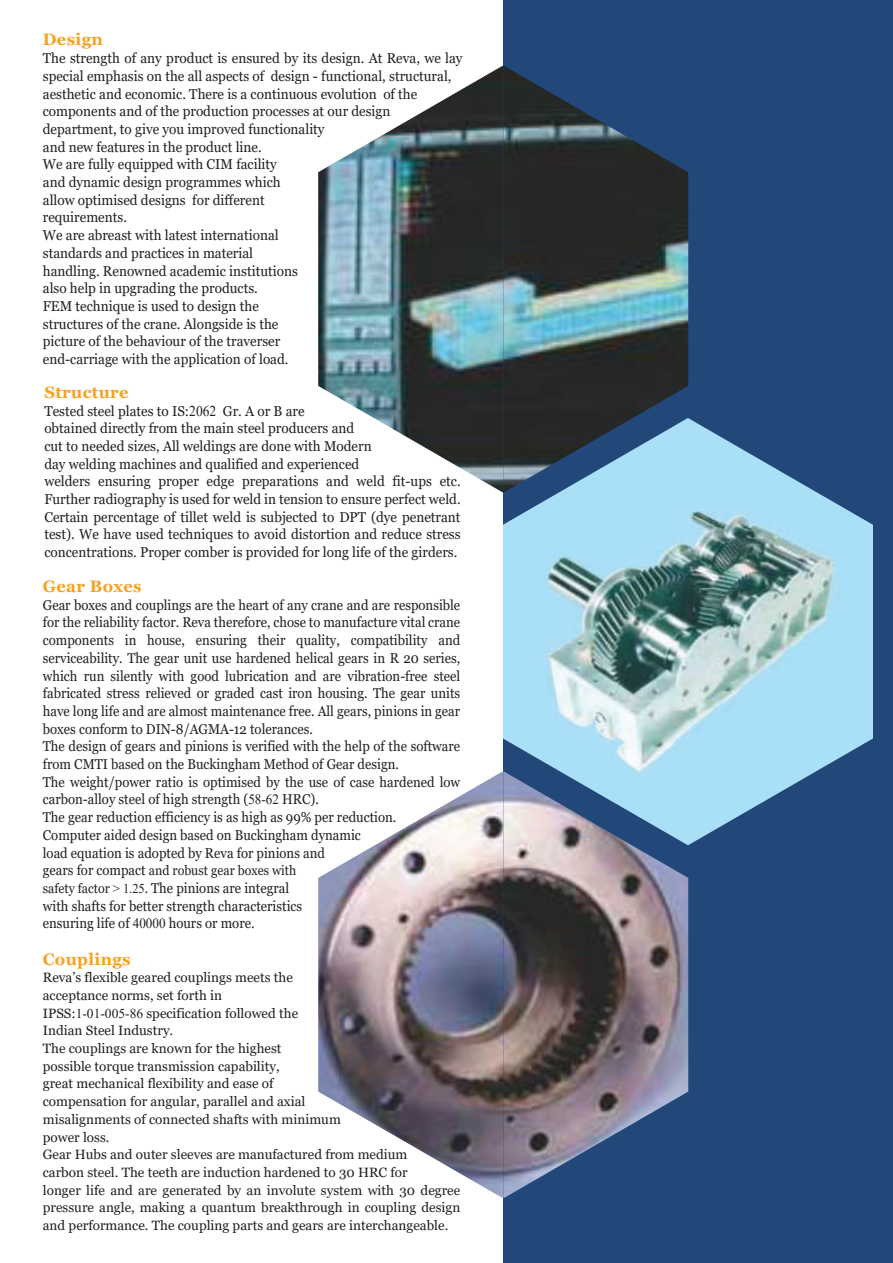
<style>
.page{position:relative;width:893px;height:1263px;background:#fff}
.page>*{position:absolute;margin:0;border:0;box-sizing:border-box;transform-origin:0 0}
.t1{font:700 16.5px "Georgia";letter-spacing:.02em;color:#f9a11f}
.t2{font:14.25px/17.7px "Georgia";color:#231f20;scale:.95 1}
.t3{font:14.25px/17.7px "Georgia";color:#231f20;scale:.92 1}
.t4{font:13.5px/17.7px "Georgia";color:#231f20}
.t5{font:13.5px "Georgia";color:#231f20;scale:.92 1}
.s1{font-family:"Times New Roman";font-size:15px}
.s2{font-family:"Times New Roman"}
.s3{font-size:14.25px}
.s4{font-size:13.5px}
.s5{font-family:"Times New Roman";font-size:13.5px}
</style>
<div class="page">
<div style="left:504px;top:0;width:389px;height:1263px;background:#224879"></div>
<svg style="left:503px;top:418px;width:370px;height:427px;fill:#aadff8"></svg>
<img style="left:537px;top:503px;width:303px;height:274px">
<img style="left:318px;top:65px;width:370px;height:428px">
<img style="left:318px;top:771px;width:370px;height:427px">
<p class="t1" style="left:43px;top:29px;width:62px">Design</p>
<p class="t2" style="left:43px;top:50px;width:443px">The strength of any product is ensured by its design. At Reva, we lay special emphasis on the all aspects of design - functional, structural, aesthetic and economic. There is a continuous evolution of the components and of the production processes at our design department, to give you improved functionality<br>and new features in the product line.<br>We are fully equipped with CIM facility<br>and dynamic design programmes which<br>allow optimised designs for different<br>requirements.<br>We are abreast with latest international<br>standards and practices in material<br>handling. Renowned academic institutions<br>also help in upgrading the products.<br>FEM technique is used to design the<br>structures of the crane. Alongside is the<br>picture of the behaviour of the traverser<br>end-carriage with the application of load.</p>
<p class="t1" style="left:44px;top:381px;width:86px">Structure</p>
<p class="t2" style="left:44px;top:402px;width:440px">Tested steel plates to IS:<span class="s1">2062</span> Gr. A or B are<br>obtained directly from the main steel producers and<br>cut to needed sizes, All weldings are done with Modern<br>day welding machines and qualified and experienced<br>welders ensuring proper edge preparations and weld fit-ups etc.<br>Further radiography is used for weld in tension to ensure perfect weld.<br>Certain percentage of tillet weld is subjected to DPT (dye penetrant test). We have used techniques to avoid distortion and reduce stress concentrations. Proper comber is provided for long life of the girders.</p>
<p class="t1" style="left:43px;top:576px;width:100px">Gear Boxes</p>
<p class="t3" style="left:43px;top:596px;width:455px">Gear boxes and couplings are the heart of any crane and are responsible for the reliability factor. Reva therefore, chose to manufacture vital crane components in house, ensuring their quality, compatibility and serviceability. The gear unit use hardened helical gears in R 20 series, which run silently with good lubrication and are vibration-free steel fabricated stress relieved or graded cast iron housing. The gear units have long life and are almost maintenance free. All gears, pinions in gear boxes conform to DIN-8/AGMA-12 tolerances.<br>The design of gears and pinions is verified with the help of the software from CMTI based on the Buckingham Method of Gear design.<br>The weight/power ratio is optimised by the use of case hardened low carbon-alloy steel of high strength (<span class="s2">58-62</span> HRC).<br>The gear reduction efficiency is as high as 99% per reduction.<br>Computer aided design based on Buckingham dynamic<br>load equation is adopted by Reva for pinions and</p>
<p class="t5" style="left:43px;top:862px;width:277px"><span class="s3">gears for compact</span> and robust gear boxes with</p>
<p class="t3" style="left:43px;top:879px;width:283px"><span class="s4">safety factor</span> <span class="s5">&gt; 1.25</span><span class="s4">.</span> The pinions are integral with shafts for better strength characteristics ensuring life of <span class="s2">40000</span> hours or more.</p>
<p class="t1" style="left:43px;top:948px;width:89px">Couplings</p>
<p class="t4" style="left:43px;top:969px;width:419px">Reva’s flexible geared couplings meets the<br>acceptance norms, set forth in<br>IPSS:<span class="s2">1-01-005-86</span> specification followed the<br>Indian Steel Industry.<br>The couplings are known for the highest<br>possible torque transmission capability,<br>great mechanical flexibility and ease of<br>compensation for angular, parallel and axial<br>misalignments of connected shafts with minimum<br>power loss.<br>Gear Hubs and outer sleeves are manufactured from medium<br>carbon steel. The teeth are induction hardened to 30 HRC for<br>longer life and are generated by an involute system with 30 degree pressure angle, making a quantum breakthrough in coupling design and performance. The coupling parts and gears are interchangeable.</p>
</div>
